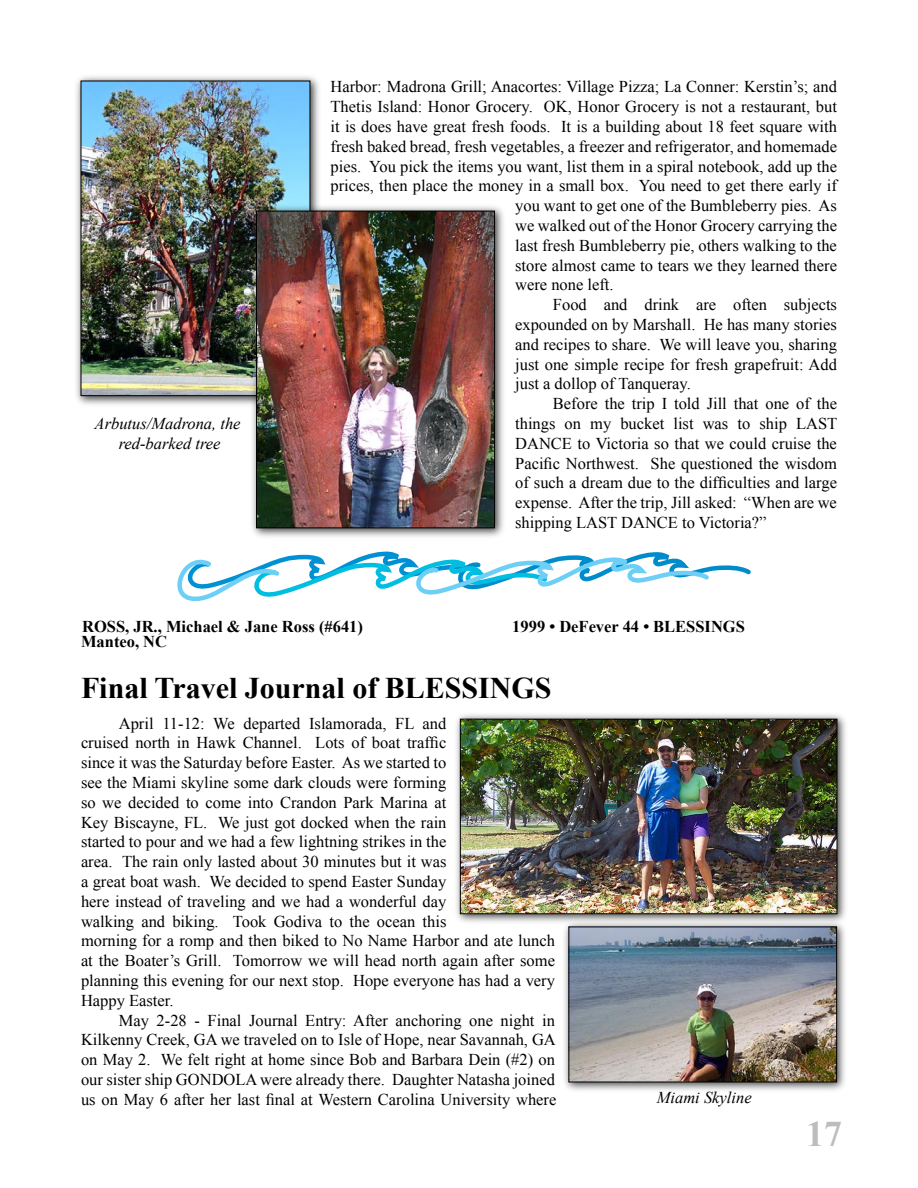
<style>
.page{position:relative;width:918px;height:1188px;background:#fff}
.page>*{position:absolute;margin:0;border:0;box-sizing:border-box;transform-origin:0 0}
.t1{font:700 36px "Times New Roman";color:#bcbdbf}
.t2{font:700 30px "Times New Roman";color:#000}
.t3{font:16.5px/19.8px "Times New Roman";color:#000}
.t4{font:700 16.5px "Times New Roman";color:#000}
.t5{font:italic 16.5px/19.8px "Times New Roman";color:#000;text-align:center}
</style>
<div class="page">
<div style="left:74px;top:74px;width:248px;height:334px;background:#000;opacity:.75"></div>
<img style="left:83px;top:83px;width:225px;height:311px">
<div style="left:81px;top:81px;width:229px;height:315px;border:1px solid #000"></div>
<div style="left:249px;top:204px;width:257px;height:336px;background:#000;opacity:.75"></div>
<img style="left:258px;top:213px;width:235px;height:313px">
<div style="left:256px;top:211px;width:239px;height:317px;border:1px solid #000"></div>
<svg style="left:177px;top:552px;width:574px;height:49px"></svg>
<div style="left:453px;top:712px;width:395px;height:214px;background:#000;opacity:.75"></div>
<img style="left:462px;top:721px;width:373px;height:191px">
<div style="left:460px;top:719px;width:377px;height:195px;border:1px solid #000"></div>
<div style="left:562px;top:920px;width:287px;height:175px;background:#000;opacity:.75"></div>
<img style="left:570px;top:929px;width:265px;height:151px">
<div style="left:568px;top:927px;width:269px;height:155px;border:1px solid #000"></div>
<p class="t5" style="left:95px;top:413px;width:148px">Arbutus/Madrona, the red-barked tree</p>
<p class="t3" style="left:331px;top:77px;width:508px">Harbor: Madrona Grill; Anacortes: Village Pizza; La Conner: Kerstin’s; and</p>
<p class="t3" style="left:331px;top:97px;width:508px">Thetis Island: Honor Grocery. OK, Honor Grocery is not a restaurant, but</p>
<p class="t3" style="left:331px;top:116px;width:508px">it is does have great fresh foods. It is a building about 18 feet square with</p>
<p class="t3" style="left:331px;top:136px;width:508px">fresh baked bread, fresh vegetables, a freezer and refrigerator, and homemade</p>
<p class="t3" style="left:331px;top:156px;width:508px">pies. You pick the items you want, list them in a spiral notebook, add up the</p>
<p class="t3" style="left:331px;top:176px;width:508px">prices, then place the money in a small box. You need to get there early if</p>
<p class="t3" style="left:515px;top:196px;width:323px">you want to get one of the Bumbleberry pies. As</p>
<p class="t3" style="left:515px;top:215px;width:323px">we walked out of the Honor Grocery carrying the</p>
<p class="t3" style="left:515px;top:235px;width:323px">last fresh Bumbleberry pie, others walking to the</p>
<p class="t3" style="left:515px;top:255px;width:323px">store almost came to tears we they learned there</p>
<p class="t3" style="left:515px;top:275px;width:100px">were none left.</p>
<p class="t3" style="left:553px;top:295px;width:286px">Food and drink are often subjects</p>
<p class="t3" style="left:515px;top:314px;width:323px">expounded on by Marshall. He has many stories</p>
<p class="t3" style="left:515px;top:334px;width:323px">and recipes to share. We will leave you, sharing</p>
<p class="t3" style="left:515px;top:354px;width:323px">just one simple recipe for fresh grapefruit: Add</p>
<p class="t3" style="left:515px;top:374px;width:177px">just a dollop of Tanqueray.</p>
<p class="t3" style="left:553px;top:394px;width:286px">Before the trip I told Jill that one of the</p>
<p class="t3" style="left:515px;top:413px;width:324px">things on my bucket list was to ship LAST</p>
<p class="t3" style="left:515px;top:433px;width:323px">DANCE to Victoria so that we could cruise the</p>
<p class="t3" style="left:515px;top:453px;width:323px">Pacific Northwest. She questioned the wisdom</p>
<p class="t3" style="left:515px;top:473px;width:323px">of such a dream due to the difficulties and large</p>
<p class="t3" style="left:515px;top:493px;width:323px">expense. After the trip, Jill asked: “When are we</p>
<p class="t3" style="left:515px;top:512px;width:253px">shipping LAST DANCE to Victoria?”</p>
<p class="t4" style="left:82px;top:615px;width:282px">ROSS, JR., Michael &amp; Jane Ross (#641)</p>
<p class="t4" style="left:512px;top:615px;width:234px">1999 • DeFever 44 • BLESSINGS</p>
<p class="t4" style="left:81px;top:630px;width:88px">Manteo, NC</p>
<h2 class="t2" style="left:81px;top:667px;width:472px">Final Travel Journal of BLESSINGS</h2>
<p class="t3" style="left:81px;top:713px;width:476px;text-indent:38px">April 11-12: We departed Islamorada, FL and<br>cruised north in Hawk Channel. Lots of boat traffic<br>since it was the Saturday before Easter. As we started to<br>see the Miami skyline some dark clouds were forming<br>so we decided to come into Crandon Park Marina at<br>Key Biscayne, FL. We just got docked when the rain<br>started to pour and we had a few lightning strikes in the<br>area. The rain only lasted about 30 minutes but it was<br>a great boat wash. We decided to spend Easter Sunday<br>here instead of traveling and we had a wonderful day<br>walking and biking. Took Godiva to the ocean this<br>morning for a romp and then biked to No Name Harbor and ate lunch at the Boater’s Grill. Tomorrow we will head north again after some planning this evening for our next stop. Hope everyone has had a very Happy Easter.</p>
<p class="t3" style="left:81px;top:1010px;width:477px;text-align:justify;text-indent:38px">May 2-28 - Final Journal Entry: After anchoring one night in Kilkenny Creek, GA we traveled on to Isle of Hope, near Savannah, GA on May 2. We felt right at home since Bob and Barbara Dein (#2) on our sister ship GONDOLA were already there. Daughter Natasha joined us on May 6 after her last final at Western Carolina University where</p>
<p class="t5" style="left:657px;top:1087px;width:96px">Miami Skyline</p>
<h1 class="t1" style="left:806px;top:1109px;width:37px">17</h1>
</div>
